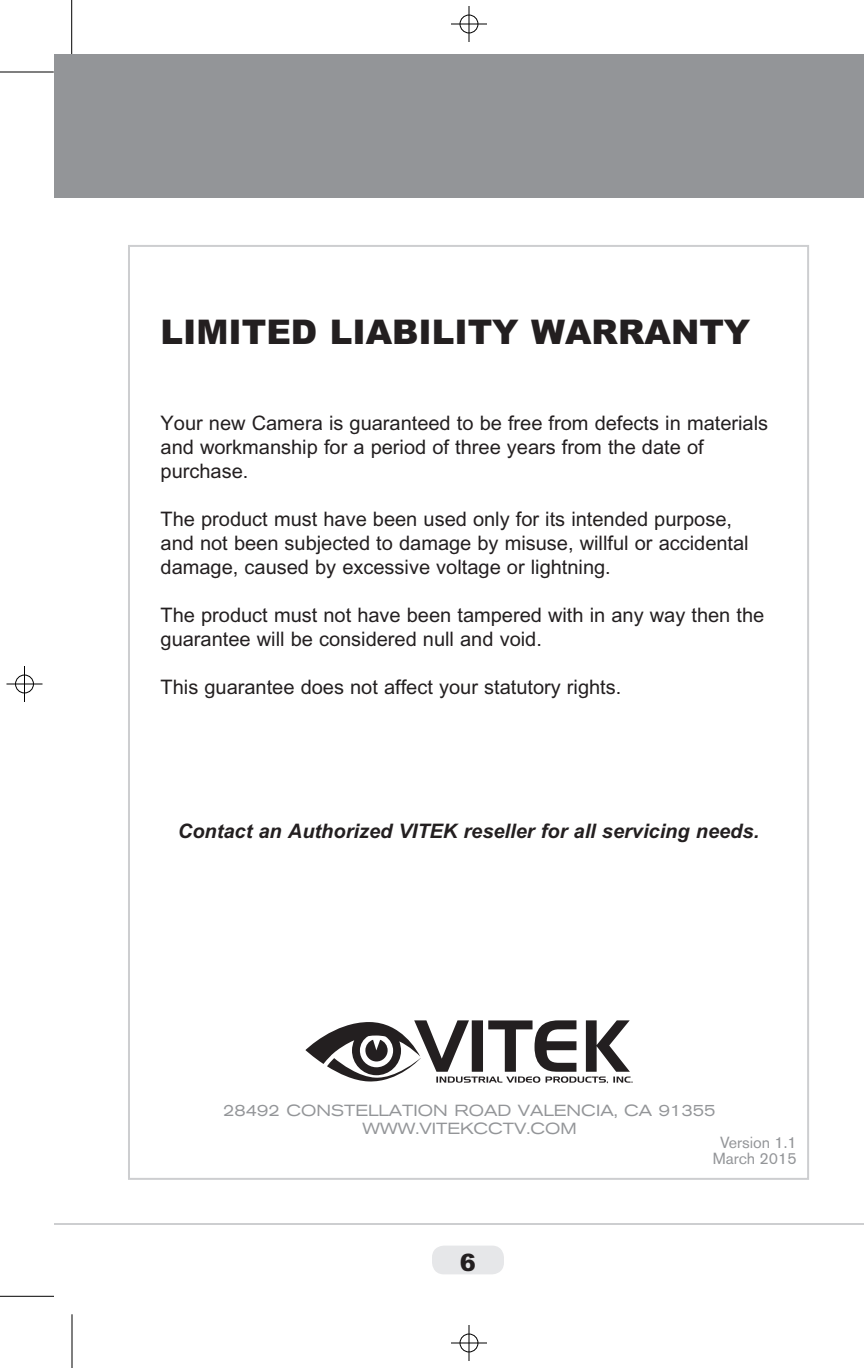
<style>
.page{position:relative;width:864px;height:1368px;background:#fff}
.page>*{position:absolute;margin:0;border:0;box-sizing:border-box;transform-origin:0 0}
.t1{font:900 34px "Arial";color:#231f20}
.t2{font:900 24px "Arial";color:#231f20}
.t3{font:20px/24px "Arial";color:#231f20}
.t4{font:italic 700 20px "Arial";color:#231f20}
.t5{font:expanded 16px/18px "Akzidenz Grotesk BE";color:#939598;text-align:center}
.t6{font:16px/16px "Akzidenz Grotesk BE";color:#939598;text-align:center}
</style>
<div class="page">
<hr style="left:451px;top:24px;width:36px;height:1px;background:#000">
<hr style="left:469px;top:6px;width:1px;height:36px;background:#000">
<div style="left:460px;top:15px;width:18px;height:18px;border:1px solid #000;border-radius:50%"></div>
<hr style="left:0;top:72px;width:54px;height:1px;background:#000">
<hr style="left:71px;top:0;width:1px;height:54px;background:#000">
<hr style="left:451px;top:1343px;width:36px;height:1px;background:#000">
<hr style="left:469px;top:1325px;width:1px;height:36px;background:#000">
<div style="left:460px;top:1334px;width:18px;height:18px;border:1px solid #000;border-radius:50%"></div>
<hr style="left:6px;top:684px;width:36px;height:1px;background:#000">
<hr style="left:24px;top:666px;width:1px;height:36px;background:#000">
<div style="left:16px;top:675px;width:17px;height:18px;border:1px solid #000;border-radius:50%"></div>
<hr style="left:0;top:1296px;width:54px;height:1px;background:#000">
<hr style="left:72px;top:1314px;width:1px;height:54px;background:#000">
<div style="left:54px;top:54px;width:810px;height:144px;background:#939598"></div>
<div style="left:432px;top:1246px;width:72px;height:28px;background:#e6e7e9;border-radius:12px"></div>
<hr style="left:54px;top:1223px;width:810px;height:2px;background:#cdced0">
<div style="left:128px;top:245px;width:681px;height:935px;background:#fff;border:2px solid #cdced0"></div>
<svg style="left:305px;top:1020px;width:328px;height:63px"></svg>
<h1 class="t1" style="left:161px;top:310px;width:591px">LIMITED LIABILITY WARRANTY</h1>
<p class="t3" style="left:161px;top:411px;width:609px">Your new Camera is guaranteed to be free from defects in materials and workmanship for a period of three years from the date of purchase.</p>
<p class="t3" style="left:161px;top:507px;width:590px">The product must have been used only for its intended purpose, and not been subjected to damage by misuse, willful or accidental damage, caused by excessive voltage or lightning.</p>
<p class="t3" style="left:161px;top:603px;width:605px">The product must not have been tampered with in any way then the guarantee will be considered null and void.</p>
<p class="t3" style="left:161px;top:675px;width:462px">This guarantee does not affect your statutory rights.</p>
<p class="t4" style="left:178px;top:819px;width:583px">Contact an Authorized VITEK reseller for all servicing needs.</p>
<p class="t5" style="left:223px;top:1101px;width:494px">28492 CONSTELLATION ROAD VALENCIA, CA 91355<br>WWW.VITE KCCTV.COM</p>
<p class="t6" style="left:713px;top:1134px;width:86px">Version 1.1<br>March 2015</p>
<p class="t2" style="left:460px;top:1247px;width:18px">6</p>
</div>
